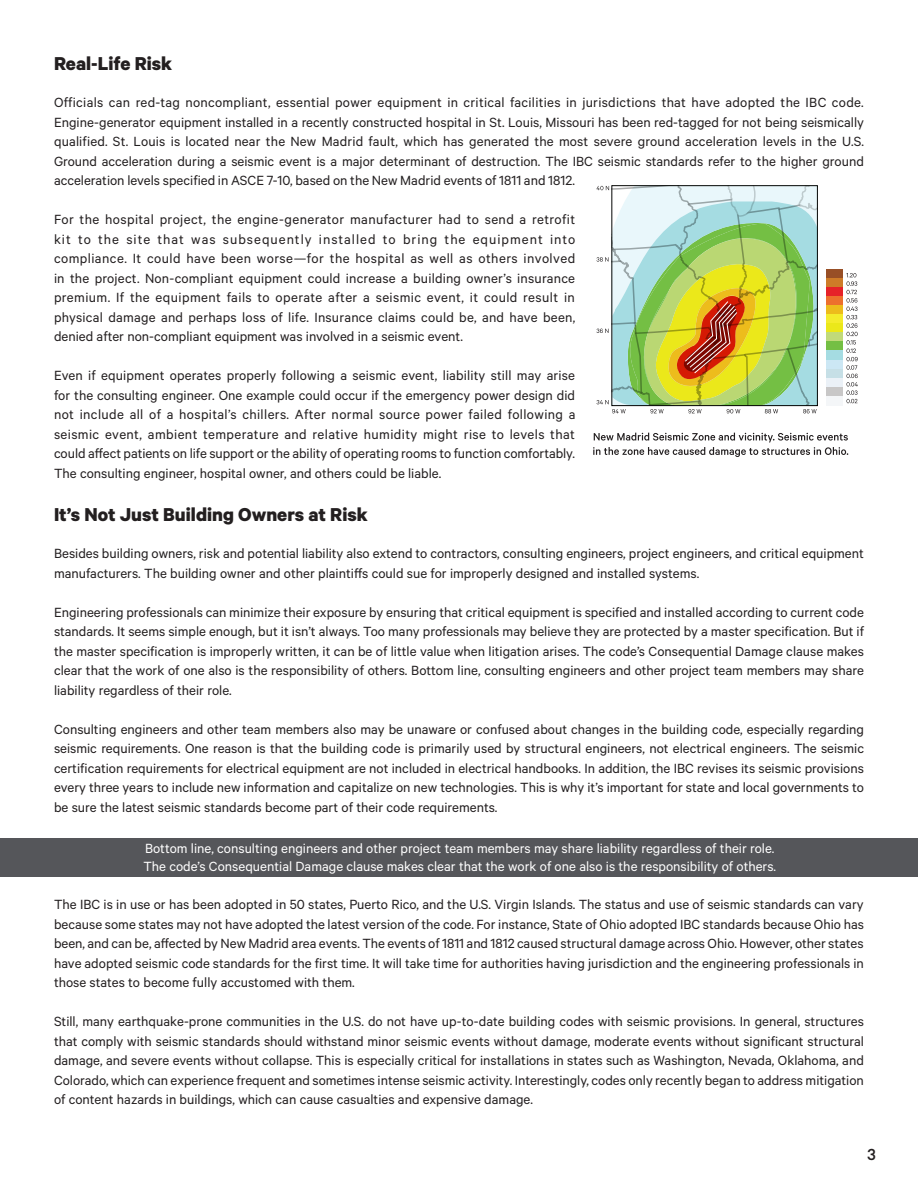
<style>
.page{position:relative;width:918px;height:1188px;background:#fff}
.page>*{position:absolute;margin:0;border:0;box-sizing:border-box;transform-origin:0 0}
.t1{font:700 21px "Calibre";color:#231f20}
.t2{font:500 18px "Calibre";color:#231f20}
.t3{font:15px/19.5px "Calibre";color:#231f20;text-align:justify}
.t4{font:15px/18px "Calibre";color:#fff}
</style>
<div class="page">
<div style="left:0;top:838px;width:918px;height:39px;background:#55565a"></div>
<svg style="left:846px;top:273px;width:12px;height:130px"></svg>
<div style="left:826px;top:269px;width:17px;height:9px;background:#984f26"></div>
<div style="left:826px;top:278px;width:17px;height:9px;background:#ce7c28"></div>
<div style="left:826px;top:287px;width:17px;height:9px;background:#e62229"></div>
<div style="left:826px;top:296px;width:17px;height:9px;background:#ed702d"></div>
<div style="left:826px;top:305px;width:17px;height:9px;background:#edbc1c"></div>
<div style="left:826px;top:314px;width:17px;height:10px;background:#f4ec2c"></div>
<div style="left:826px;top:324px;width:17px;height:9px;background:#ebe81a"></div>
<div style="left:826px;top:333px;width:17px;height:9px;background:#c1da7a"></div>
<div style="left:826px;top:342px;width:17px;height:9px;background:#74bf44"></div>
<div style="left:826px;top:351px;width:17px;height:9px;background:#a5dce2"></div>
<div style="left:826px;top:360px;width:17px;height:9px;background:#cce7f4"></div>
<div style="left:826px;top:369px;width:17px;height:9px;background:#c6dfe6"></div>
<div style="left:826px;top:378px;width:17px;height:9px;background:#ebf1f7"></div>
<div style="left:826px;top:387px;width:17px;height:9px;background:#c8c7c7"></div>
<div style="left:826px;top:396px;width:17px;height:9px;background:#f4f6f8"></div>
<svg style="left:597px;top:186px;width:220px;height:227px;background:#bdd08f"></svg>
<svg style="left:593px;top:433px;width:255px;height:24px"></svg>
<h1 class="t1" style="left:54px;top:50px;width:120px">Real-Life Risk</h1>
<p class="t3" style="left:54px;top:92px;width:812px">Officials can red-tag noncompliant, essential power equipment in critical facilities in jurisdictions that have adopted the IBC code.<br>Engine-generator equipment installed in a recently constructed hospital in St. Louis, Missouri has been red-tagged for not being seismically qualified. St. Louis is located near the New Madrid fault, which has generated the most severe ground acceleration levels in the U.S.<br>Ground acceleration during a seismic event is a major determinant of destruction. The IBC seismic standards refer to the higher ground acceleration levels specified in ASCE 7-10, based on the New Madrid events of 1811 and 1812.</p>
<p class="t3" style="left:54px;top:209px;width:523px">For the hospital project, the engine-generator manufacturer had to send a retrofit kit to the site that was subsequently installed to bring the equipment into compliance. It could have been worse—for the hospital as well as others involved in the project. Non-compliant equipment could increase a building owner’s insurance premium. If the equipment fails to operate after a seismic event, it could result in physical damage and perhaps loss of life. Insurance claims could be, and have been, denied after non-compliant equipment was involved in a seismic event.</p>
<p class="t3" style="left:54px;top:365px;width:523px">Even if equipment operates properly following a seismic event, liability still may arise for the consulting engineer. One example could occur if the emergency power design did not include all of a hospital’s chillers. After normal source power failed following a seismic event, ambient temperature and relative humidity might rise to levels that could affect patients on life support or the ability of operating rooms to function comfortably.<br>The consulting engineer, hospital owner, and others could be liable.</p>
<h1 class="t1" style="left:54px;top:502px;width:315px">It’s Not Just Building Owners at Risk</h1>
<p class="t3" style="left:54px;top:544px;width:811px">Besides building owners, risk and potential liability also extend to contractors, consulting engineers, project engineers, and critical equipment manufacturers. The building owner and other plaintiffs could sue for improperly designed and installed systems.</p>
<p class="t3" style="left:54px;top:602px;width:812px">Engineering professionals can minimize their exposure by ensuring that critical equipment is specified and installed according to current code standards. It seems simple enough, but it isn’t always. Too many professionals may believe they are protected by a master specification. But if the master specification is improperly written, it can be of little value when litigation arises. The code’s Consequential Damage clause makes clear that the work of one also is the responsibility of others. Bottom line, consulting engineers and other project team members may share liability regardless of their role.</p>
<p class="t3" style="left:54px;top:719px;width:812px">Consulting engineers and other team members also may be unaware or confused about changes in the building code, especially regarding seismic requirements. One reason is that the building code is primarily used by structural engineers, not electrical engineers. The seismic certification requirements for electrical equipment are not included in electrical handbooks. In addition, the IBC revises its seismic provisions every three years to include new information and capitalize on new technologies. This is why it’s important for state and local governments to be sure the latest seismic standards become part of their code requirements.</p>
<p class="t4" style="left:143px;top:839px;width:634px">Bottom line, consulting engineers and other project team members may share liability regardless of their role.<br>The code’s Consequential Damage clause makes clear that the work of one also is the responsibility of others.</p>
<p class="t3" style="left:54px;top:895px;width:811px">The IBC is in use or has been adopted in 50 states, Puerto Rico, and the U.S. Virgin Islands. The status and use of seismic standards can vary because some states may not have adopted the latest version of the code. For instance, State of Ohio adopted IBC standards because Ohio has been, and can be, affected by New Madrid area events. The events of 1811 and 1812 caused structural damage across Ohio. However, other states have adopted seismic code standards for the first time. It will take time for authorities having jurisdiction and the engineering professionals in those states to become fully accustomed with them.</p>
<p class="t3" style="left:54px;top:1012px;width:812px">Still, many earthquake-prone communities in the U.S. do not have up-to-date building codes with seismic provisions. In general, structures that comply with seismic standards should withstand minor seismic events without damage, moderate events without significant structural damage, and severe events without collapse. This is especially critical for installations in states such as Washington, Nevada, Oklahoma, and Colorado, which can experience frequent and sometimes intense seismic activity. Interestingly, codes only recently began to address mitigation of content hazards in buildings, which can cause casualties and expensive damage.</p>
<p class="t2" style="left:868px;top:1144px;width:10px">3</p>
</div>
